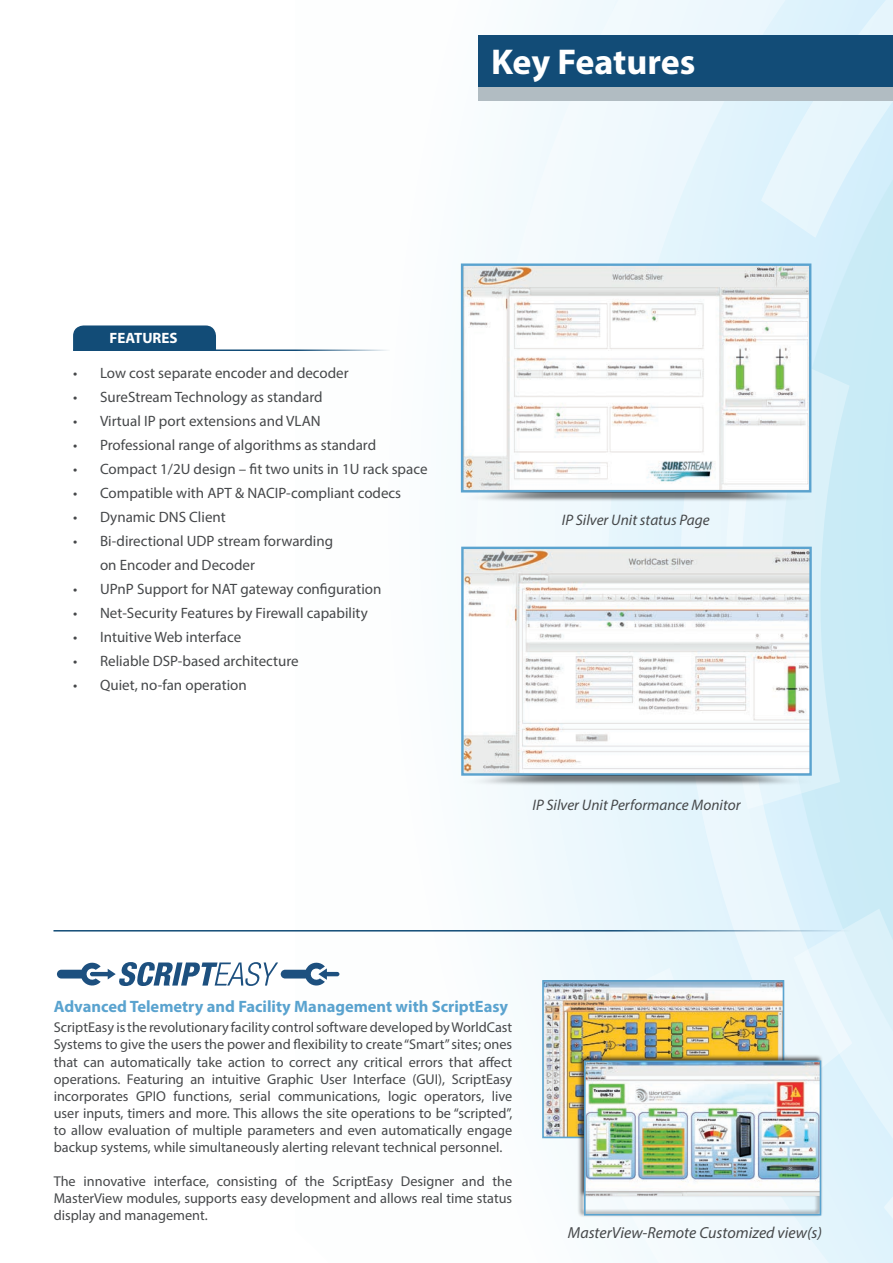
<style>
.page{position:relative;width:893px;height:1263px;background:#fff}
.page>*{position:absolute;margin:0;border:0;box-sizing:border-box;transform-origin:0 0}
.t1{font:700 36px "Myriad Pro";letter-spacing:-.005em;color:#fff}
.t2{font:700 16.5px "Myriad Pro";color:#5aa3cf}
.t3{font:italic 16.05px "Myriad Pro";color:#46484a}
.t4{font:italic 15.3px "Myriad Pro";color:#46484a}
.t5{font:15px/24px "Myriad Pro";color:#46484a}
.t6{font:700 15px "Myriad Pro";color:#fff}
.t7{font:14.25px/17.1px "Myriad Pro";color:#46484a;text-align:justify}
</style>
<div class="page">
<svg style="left:443px;top:786px;width:450px;height:146px;fill:#eff9fd"></svg>
<svg style="left:752px;top:876px;width:141px;height:42px;background:#d7eff9"></svg>
<svg style="left:571px;top:682px;width:322px;height:172px;background:#daf0f9"></svg>
<svg style="left:460px;top:0;width:433px;height:682px"></svg>
<svg style="left:473px;top:918px;width:420px;height:345px"></svg>
<img style="left:464px;top:550px;width:345px;height:223px">
<div style="left:461px;top:547px;width:351px;height:229px;border:2px solid #5aa3cf"></div>
<img style="left:464px;top:266px;width:344px;height:223px">
<div style="left:461px;top:263px;width:350px;height:229px;border:2px solid #5aa3cf"></div>
<img style="left:460px;top:492px;width:362px;height:11px">
<img style="left:467px;top:776px;width:356px;height:10px">
<img style="left:545px;top:983px;width:236px;height:152px">
<div style="left:542px;top:980px;width:242px;height:158px;border:2px solid #5aa3cf"></div>
<div style="left:577px;top:1054px;width:246px;height:164px;background:#231f20;opacity:.75"></div>
<img style="left:587px;top:1063px;width:231px;height:132px">
<div style="left:584px;top:1060px;width:237px;height:155px;border:2px solid #5aa3cf"></div>
<svg style="left:57px;top:962px;width:282px;height:24px"></svg>
<div style="left:478px;top:35px;width:415px;height:52px;background:#124c77"></div>
<div style="left:478px;top:88px;width:415px;height:13px;background:#b1bcc2"></div>
<div style="left:73px;top:325px;width:143px;height:24px;background:#124c77"></div>
<hr style="left:73px;top:349px;width:317px;height:2px;background:#124c77">
<hr style="left:53px;top:930px;width:797px;height:1px;background:#124c77">
<h1 class="t1" style="left:491px;top:39px;width:206px">Key Features</h1>
<p class="t6" style="left:110px;top:329px;width:69px">FEATURES</p>
<p class="t5" style="left:73px;top:361px;width:277px">• Low cost separate encoder and decoder</p>
<p class="t5" style="left:73px;top:385px;width:251px">• SureStream Technology as standard</p>
<p class="t5" style="left:73px;top:409px;width:249px">• Virtual IP port extensions and VLAN</p>
<p class="t5" style="left:73px;top:433px;width:305px">• Professional range of algorithms as standard</p>
<p class="t5" style="left:73px;top:457px;width:356px">• Compact 1/2U design – fit two units in 1U rack space</p>
<p class="t5" style="left:73px;top:481px;width:330px">• Compatible with APT &amp; NACIP-compliant codecs</p>
<p class="t5" style="left:73px;top:505px;width:154px">• Dynamic DNS Client</p>
<p class="t5" style="left:100px;top:529px;width:234px;text-indent:-27px">• Bi-directional UDP stream forwarding on Encoder and Decoder</p>
<p class="t5" style="left:73px;top:577px;width:310px">• UPnP Support for NAT gateway configuration</p>
<p class="t5" style="left:73px;top:601px;width:296px">• Net-Security Features by Firewall capability</p>
<p class="t5" style="left:73px;top:625px;width:170px">• Intuitive Web interface</p>
<p class="t5" style="left:73px;top:649px;width:227px">• Reliable DSP-based architecture</p>
<p class="t5" style="left:73px;top:673px;width:175px">• Quiet, no-fan operation</p>
<p class="t4" style="left:562px;top:511px;width:149px">IP Silver Unit status Page</p>
<p class="t4" style="left:532px;top:795px;width:210px">IP Silver Unit Performance Monitor</p>
<p class="t2" style="left:54px;top:995px;width:456px">Advanced Telemetry and Facility Management with ScriptEasy</p>
<p class="t7" style="left:54px;top:1019px;width:460px">ScriptEasy is the revolutionary facility control software developed by WorldCast Systems to give the users the power and flexibility to create “Smart” sites; ones that can automatically take action to correct any critical errors that affect operations. Featuring an intuitive Graphic User Interface (GUI), ScriptEasy incorporates GPIO functions, serial communications, logic operators, live user inputs, timers and more. This allows the site operations to be “scripted”, to allow evaluation of multiple parameters and even automatically engage backup systems, while simultaneously alerting relevant technical personnel.</p>
<p class="t7" style="left:54px;top:1173px;width:460px">The innovative interface, consisting of the ScriptEasy Designer and the MasterView modules, supports easy development and allows real time status display and management.</p>
<p class="t3" style="left:568px;top:1223px;width:256px">MasterView-Remote Customized view(s)</p>
</div>
